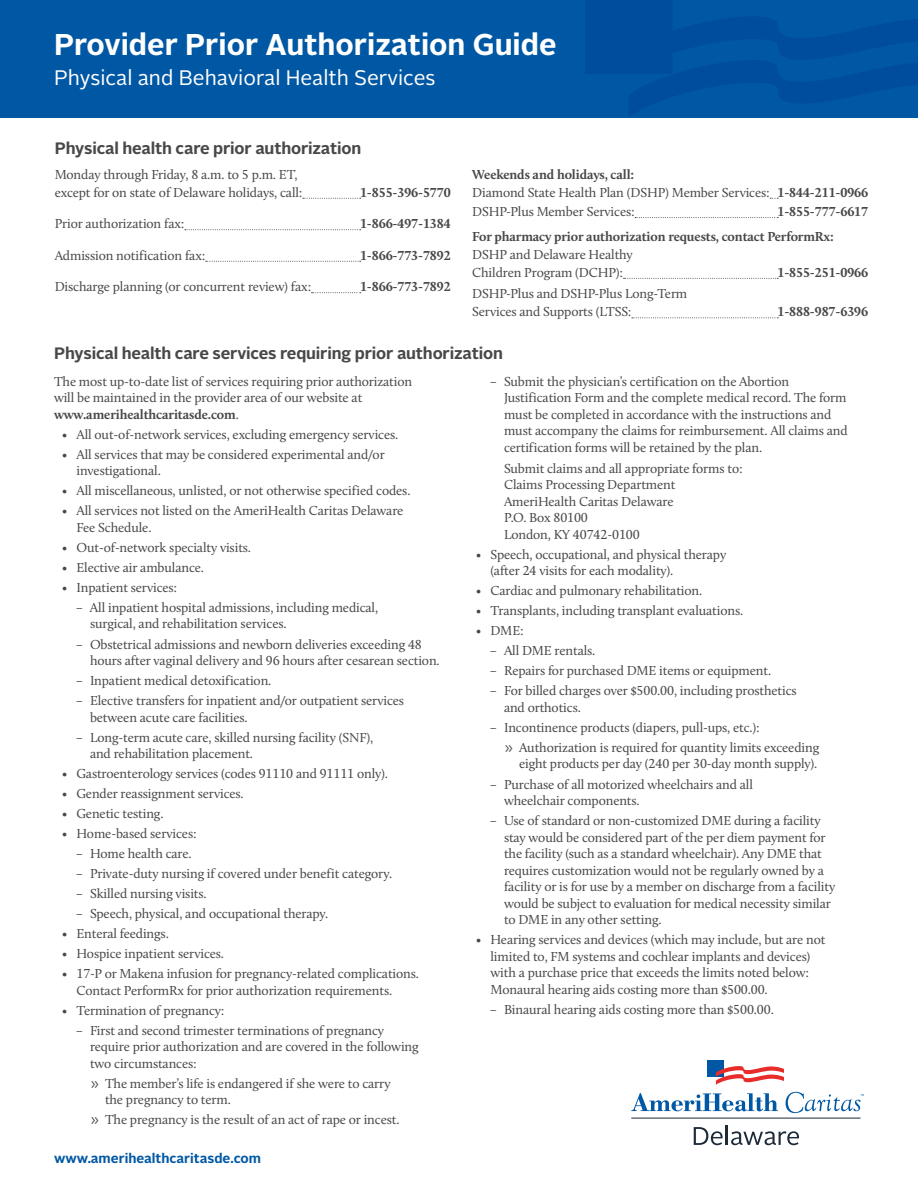
<style>
.page{position:relative;width:918px;height:1188px;background:#fff}
.page>*{position:absolute;margin:0;border:0;box-sizing:border-box;transform-origin:0 0}
.t1{font:700 30px "Alright Sans";color:#fff}
.t2{font:21px "Alright Sans";color:#fff}
.t3{font:700 16.5px "Alright Sans";letter-spacing:-.01em;color:#484749}
.t4{font:13.5px/16.5px "Calluna";letter-spacing:-.01em;color:#484749}
.t5{font:700 13.5px/24.8px "Calluna";letter-spacing:-.01em;color:#484749}
.t6{font:700 13.5px "Alright Sans";color:#0058a4}
.s1{font-weight:700}
.s2{font-family:"Alright Sans"}
</style>
<div class="page">
<div style="left:0;top:0;width:918px;height:118px;background:#0058a4"></div>
<svg style="left:585px;top:0;width:333px;height:117px"></svg>
<div style="left:708px;top:1061px;width:16px;height:16px;background:#0058a4"></div>
<svg style="left:716px;top:1066px;width:68px;height:19px"></svg>
<svg style="left:631px;top:1093px;width:147px;height:18px"></svg>
<svg style="left:694px;top:1126px;width:105px;height:19px"></svg>
<hr style="left:631px;top:1118px;width:230px;height:1px;background:#1d2b39">
<svg style="left:786px;top:1092px;width:78px;height:21px"></svg>
<svg style="left:303px;top:198px;width:58px;height:1px"></svg>
<svg style="left:185px;top:229px;width:176px;height:1px"></svg>
<svg style="left:206px;top:261px;width:155px;height:1px"></svg>
<svg style="left:312px;top:292px;width:49px;height:1px"></svg>
<svg style="left:635px;top:217px;width:143px;height:1px"></svg>
<svg style="left:624px;top:278px;width:154px;height:1px"></svg>
<svg style="left:632px;top:318px;width:146px;height:1px"></svg>
<h1 class="t1" style="left:54px;top:33px;width:504px">Provider Prior Authorization Guide</h1>
<h2 class="t2" style="left:54px;top:66px;width:383px">Physical and Behavioral Health Services</h2>
<p class="t3" style="left:55px;top:142px;width:308px">Physical health care prior authorization</p>
<p class="t4" style="left:55px;top:166px;width:249px;line-height:18px">Monday through Friday, 8 a.m. to 5 p.m. ET, except for on state of Delaware holidays, call:</p>
<p class="t5" style="left:360px;top:180px;width:92px">1-855-396-5770</p>
<p class="t4" style="left:55px;top:217px;width:131px">Prior authorization fax:</p>
<p class="t5" style="left:360px;top:211px;width:92px">1-866-497-1384</p>
<p class="t4" style="left:55px;top:248px;width:152px">Admission notification fax:</p>
<p class="t5" style="left:360px;top:243px;width:92px">1-866-773-7892</p>
<p class="t4" style="left:55px;top:280px;width:258px">Discharge planning (or concurrent review) fax:</p>
<p class="t5" style="left:360px;top:274px;width:92px">1-866-773-7892</p>
<p class="t4" style="left:472px;top:166px;width:398px;line-height:18px"><span class="s1">Weekends and holidays, call:<br></span>Diamond State Health Plan (DSHP) Member Services: <span class="s1">1-844-211-0966</span></p>
<p class="t4" style="left:472px;top:204px;width:164px">DSHP-Plus Member Services:</p>
<p class="t5" style="left:472px;top:199px;width:398px;text-indent:305px">1-855-777-6617<br>For pharmacy prior authorization requests, contact PerformRx:</p>
<p class="t4" style="left:472px;top:246px;width:162px;line-height:18px">DSHP and Delaware Healthy<br>Children Program (DCHP):</p>
<p class="t5" style="left:778px;top:260px;width:92px">1-855-251-0966</p>
<p class="t4" style="left:472px;top:286px;width:217px;line-height:18px">DSHP-Plus and DSHP-Plus Long-Term<br>Services and Supports (LTSS:</p>
<p class="t5" style="left:778px;top:299px;width:92px">1-888-987-6396</p>
<p class="t3" style="left:54px;top:347px;width:450px">Physical health care services requiring prior authorization</p>
<p class="t4" style="left:54px;top:374px;width:360px">The most up-to-date list of services requiring prior authorization will be maintained in the provider area of our website at <span class="s1">www.amerihealthcaritasde.com</span>.</p>
<p class="t4" style="left:62px;top:427px;width:338px">• All out-of-network services, excluding emergency services.</p>
<p class="t4" style="left:77px;top:447px;width:310px;text-indent:-14px">• All services that may be considered experimental and/or investigational.</p>
<p class="t4" style="left:62px;top:484px;width:350px">• All miscellaneous, unlisted, or not otherwise specified codes.</p>
<p class="t4" style="left:77px;top:504px;width:329px;text-indent:-14px">• All services not listed on the AmeriHealth Caritas Delaware<br>Fee Schedule.</p>
<p class="t4" style="left:62px;top:540px;width:190px">• Out-of-network specialty visits.</p>
<p class="t4" style="left:62px;top:560px;width:143px">• Elective air ambulance.</p>
<p class="t4" style="left:62px;top:580px;width:117px">• Inpatient services:</p>
<p class="t4" style="left:90px;top:600px;width:290px;text-indent:-14px">– All inpatient hospital admissions, including medical, surgical, and rehabilitation services.</p>
<p class="t4" style="left:90px;top:637px;width:351px;text-indent:-14px">– Obstetrical admissions and newborn deliveries exceeding 48 hours after vaginal delivery and 96 hours after cesarean section.</p>
<p class="t4" style="left:76px;top:673px;width:197px">– Inpatient medical detoxification.</p>
<p class="t4" style="left:90px;top:693px;width:316px;text-indent:-14px">– Elective transfers for inpatient and/or outpatient services between acute care facilities.</p>
<p class="t4" style="left:90px;top:730px;width:285px;text-indent:-14px">– Long-term acute care, skilled nursing facility (SNF), and rehabilitation placement.</p>
<p class="t4" style="left:62px;top:766px;width:327px">• Gastroenterology services (codes 91110 and 91111 only).</p>
<p class="t4" style="left:62px;top:786px;width:183px">• Gender reassignment services.</p>
<p class="t4" style="left:62px;top:806px;width:103px">• Genetic testing.</p>
<p class="t4" style="left:62px;top:826px;width:136px">• Home-based services:</p>
<p class="t4" style="left:76px;top:846px;width:117px">– Home health care.</p>
<p class="t4" style="left:76px;top:866px;width:318px">– Private-duty nursing if covered under benefit category.</p>
<p class="t4" style="left:76px;top:886px;width:132px">– Skilled nursing visits.</p>
<p class="t4" style="left:76px;top:906px;width:254px">– Speech, physical, and occupational therapy.</p>
<p class="t4" style="left:62px;top:926px;width:108px">• Enteral feedings.</p>
<p class="t4" style="left:62px;top:946px;width:163px">• Hospice inpatient services.</p>
<p class="t4" style="left:77px;top:966px;width:344px;text-indent:-14px">• 17-P or Makena infusion for pregnancy-related complications.<br>Contact PerformRx for prior authorization requirements.</p>
<p class="t4" style="left:62px;top:1003px;width:164px">• Termination of pregnancy:</p>
<p class="t4" style="left:90px;top:1023px;width:330px;text-indent:-14px">– First and second trimester terminations of pregnancy require prior authorization and are covered in the following two circumstances:</p>
<p class="t4" style="left:105px;top:1076px;width:287px;text-indent:-14px"><span class="s2">»</span> The member’s life is endangered if she were to carry the pregnancy to term.</p>
<p class="t4" style="left:91px;top:1112px;width:310px"><span class="s2">»</span> The pregnancy is the result of an act of rape or incest.</p>
<p class="t4" style="left:504px;top:374px;width:345px;text-indent:-14px">– Submit the physician’s certification on the Abortion Justification Form and the complete medical record. The form must be completed in accordance with the instructions and must accompany the claims for reimbursement. All claims and certification forms will be retained by the plan.</p>
<p class="t4" style="left:504px;top:461px;width:240px">Submit claims and all appropriate forms to:<br>Claims Processing Department<br>AmeriHealth Caritas Delaware<br>P.O. Box 80100<br>London, KY 40742-0100</p>
<p class="t4" style="left:491px;top:547px;width:237px;text-indent:-14px">• Speech, occupational, and physical therapy (after 24 visits for each modality).</p>
<p class="t4" style="left:476px;top:584px;width:228px">• Cardiac and pulmonary rehabilitation.</p>
<p class="t4" style="left:476px;top:604px;width:269px">• Transplants, including transplant evaluations.</p>
<p class="t4" style="left:476px;top:624px;width:49px">• DME:</p>
<p class="t4" style="left:490px;top:644px;width:107px">– All DME rentals.</p>
<p class="t4" style="left:490px;top:664px;width:283px">– Repairs for purchased DME items or equipment.</p>
<p class="t4" style="left:504px;top:684px;width:294px;text-indent:-14px">– For billed charges over $500.00, including prosthetics and orthotics.</p>
<p class="t4" style="left:505px;top:719px;width:316px;line-height:20px;text-indent:-15px">– Incontinence products (diapers, pull-ups, etc.):<br><span class="s2">»</span> Authorization is required for quantity limits exceeding</p>
<p class="t4" style="left:519px;top:757px;width:300px">eight products per day (240 per 30-day month supply).</p>
<p class="t4" style="left:504px;top:777px;width:251px;text-indent:-14px">– Purchase of all motorized wheelchairs and all wheelchair components.</p>
<p class="t4" style="left:504px;top:813px;width:333px;text-indent:-14px">– Use of standard or non-customized DME during a facility stay would be considered part of the per diem payment for the facility (such as a standard wheelchair). Any DME that requires customization would not be regularly owned by a facility or is for use by a member on discharge from a facility would be subject to evaluation for medical necessity similar to DME in any other setting.</p>
<p class="t4" style="left:491px;top:932px;width:336px;text-indent:-14px">• Hearing services and devices (which may include, but are not limited to, FM systems and cochlear implants and devices) with a purchase price that exceeds the limits noted below:<br>Monaural hearing aids costing more than $500.00.</p>
<p class="t4" style="left:490px;top:1002px;width:286px">– Binaural hearing aids costing more than $500.00.</p>
<p class="t6" style="left:54px;top:1153px;width:209px">www.amerihealthcaritasde.com</p>
</div>
